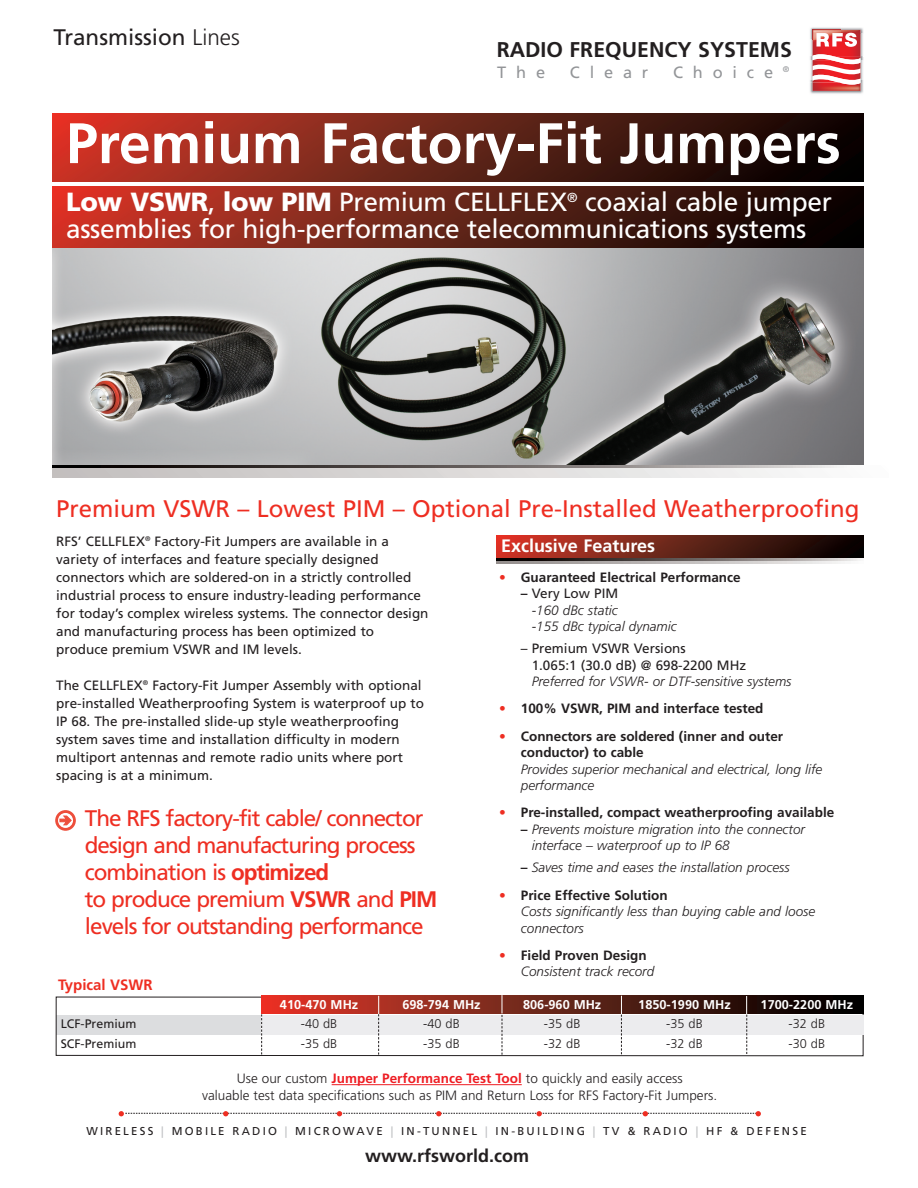
<style>
.page{position:relative;width:918px;height:1188px;background:#fff}
.page>*{position:absolute;margin:0;border:0;box-sizing:border-box;transform-origin:0 0}
.t1{font:700 57px "Frutiger";color:#fff}
.t2{font:26.25px/27px "Frutiger";letter-spacing:-.01em;color:#fff}
.t3{font:24px "Frutiger";color:#ee2e22}
.t4{font:22.5px/27px "Frutiger";letter-spacing:-.045em;color:#ee2e22}
.t5{font:22.5px "Frutiger";color:#231f20}
.t6{font:700 21.3px "Frutiger";color:#231f20}
.t7{font:700 18px "Frutiger";color:#fff}
.t8{font:700 18px "Frutiger";color:#231f20}
.t9{font:16.35px "Frutiger";letter-spacing:.6em;color:#939598}
.t10{font:700 15px "Frutiger";color:#ee2e22}
.t11{font:13.5px/18px "Frutiger";color:#231f20}
.t12{font:italic 300 13.5px/16.5px "Frutiger";color:#231f20}
.t13{font:700 13.5px/16.5px "Frutiger";color:#231f20}
.t14{font:300 13.5px/16.2px "Frutiger";color:#231f20;text-align:center}
.t15{font:700 12.75px "Frutiger";color:#fff}
.t16{font:300 12.75px "Frutiger";color:#231f20}
.t17{font:12.3px "Frutiger";color:#231f20}
.t18{font:11.4px "Frutiger";letter-spacing:.19em;color:#231f20}
.s1{font-weight:300}
.s2{font-weight:900}
.s3{font-weight:700}
.s4{font-weight:400;color:#ee2e22}
.s5{font-weight:700;font-style:normal}
.s6{font-weight:400;font-style:normal}
.s7{font-weight:400;font-style:normal;color:#ee2e22}
.s8{font-weight:700;color:#ee1d23}
.s9{color:#bcbdc0}
</style>
<div class="page">
<div style="left:57px;top:1015px;width:204px;height:20px;background:#dcdddf"></div>
<img style="left:52px;top:248px;width:812px;height:218px">
<svg style="left:119px;top:1111px;width:642px;height:5px"></svg>
<svg style="left:52px;top:114px;width:812px;height:67px;background:#682016"></svg>
<svg style="left:52px;top:467px;width:788px;height:10px;background:#d0cdcd"></svg>
<svg style="left:52px;top:466px;width:788px;height:1px"></svg>
<svg style="left:52px;top:187px;width:812px;height:60px;background:#682016"></svg>
<svg style="left:496px;top:560px;width:364px;height:3px"></svg>
<svg style="left:496px;top:558px;width:364px;height:2px"></svg>
<div style="left:496px;top:535px;width:368px;height:23px;background:linear-gradient(to right,#d33b2a,#000602)"></div>
<div style="left:56px;top:997px;width:808px;height:59px;border:1px solid #231f20"></div>
<svg style="left:55px;top:810px;width:21px;height:21px"></svg>
<div style="left:262px;top:1015px;width:601px;height:20px;background:#ececee"></div>
<div style="left:261px;top:996px;width:603px;height:18px;background:linear-gradient(to right,#df3d2c,#000301)"></div>
<svg style="left:621px;top:996px;width:1px;height:58px"></svg>
<svg style="left:378px;top:996px;width:1px;height:59px"></svg>
<svg style="left:261px;top:1014px;width:1px;height:40px"></svg>
<svg style="left:746px;top:996px;width:1px;height:58px"></svg>
<svg style="left:502px;top:995px;width:1px;height:60px"></svg>
<svg style="left:810px;top:27px;width:54px;height:67px"></svg>
<hr style="left:332px;top:1084px;width:190px;height:1px;background:#ee1d23">
<h3 class="t5" style="left:54px;top:28px;width:188px">Transmission <span class="s1">Lines</span></h3>
<h3 class="t6" style="left:497px;top:41px;width:297px">RADIO FREQUENCY SYSTEMS</h3>
<p class="t9" style="left:497px;top:66px;width:49px">The</p>
<p class="t9" style="left:570px;top:66px;width:80px">Clear</p>
<p class="t9" style="left:673px;top:66px;width:118px">Choice <sup>®</sup></p>
<h1 class="t1" style="left:66px;top:120px;width:776px">Premium Factory-Fit Jumpers</h1>
<h2 class="t2" style="left:66px;top:190px;width:767px"><span class="s2">Low VSWR</span>, <span class="s2">low PIM</span> Premium CELLFLEX<sup>®</sup> coaxial cable jumper assemblies for high-performance telecommunications systems</h2>
<h3 class="t3" style="left:56px;top:499px;width:805px">Premium VSWR – Lowest PIM – Optional Pre-Installed Weatherproofing</h3>
<p class="t11" style="left:56px;top:533px;width:374px">RFS’ CELLFLEX<sup>®</sup> Factory-Fit Jumpers are available in a variety of interfaces and feature specially designed connectors which are soldered-on in a strictly controlled industrial process to ensure industry-leading performance for today’s complex wireless systems. The connector design and manufacturing process has been optimized to produce premium VSWR and IM levels.</p>
<p class="t11" style="left:56px;top:677px;width:369px">The CELLFLEX<sup>®</sup> Factory-Fit Jumper Assembly with optional pre-installed Weatherproofing System is waterproof up to IP 68. The pre-installed slide-up style weatherproofing system saves time and installation difficulty in modern multiport antennas and remote radio units where port spacing is at a minimum.</p>
<h3 class="t4" style="left:85px;top:806px;width:354px">The RFS factory-fit cable/ connector design and manufacturing process combination is <span class="s3">optimized<br></span>to produce premium <span class="s3">VSWR</span> and <span class="s3">PIM </span>levels for outstanding performance</h3>
<p class="t10" style="left:58px;top:979px;width:96px">Typical VSWR</p>
<h3 class="t7" style="left:501px;top:539px;width:156px">Exclusive Features</h3>
<p class="t13" style="left:499px;top:570px;width:243px"><span class="s4">•</span> Guaranteed Electrical Performance</p>
<p class="t12" style="left:532px;top:586px;width:147px;text-indent:-11px"><span class="s5">–</span> <span class="s6">Very Low PIM<br></span>-160 dBc static<br>-155 dBc typical dynamic</p>
<p class="t11" style="left:532px;top:641px;width:216px;line-height:16.5px;text-indent:-11px">– Premium VSWR Versions<br>1.065:1 (30.0 dB) @ 698-2200 MHz</p>
<p class="t12" style="left:532px;top:674px;width:261px">Preferred for VSWR- or DTF-sensitive systems</p>
<p class="t13" style="left:499px;top:701px;width:266px"><span class="s4">•</span> 100% VSWR, PIM and interface tested</p>
<p class="t13" style="left:521px;top:729px;width:264px;text-indent:-22px"><span class="s4">•</span> Connectors are soldered (inner and outer conductor) to cable</p>
<p class="t12" style="left:521px;top:762px;width:303px">Provides superior mechanical and electrical, long life performance</p>
<p class="t13" style="left:499px;top:806px;width:336px"><span class="s4">•</span> Pre-installed, compact weatherproofing available</p>
<p class="t12" style="left:532px;top:822px;width:275px;text-indent:-11px"><span class="s5">–</span> Prevents moisture migration into the connector interface – waterproof up to IP 68</p>
<p class="t12" style="left:521px;top:860px;width:270px"><span class="s5">–</span> Saves time and eases the installation process</p>
<p class="t12" style="left:521px;top:888px;width:296px;text-indent:-22px"><span class="s7">•</span> <span class="s5">Price Effective Solution<br></span>Costs significantly less than buying cable and loose connectors</p>
<p class="t12" style="left:521px;top:948px;width:135px;text-indent:-22px"><span class="s7">•</span> <span class="s5">Field Proven Design<br></span>Consistent track record</p>
<p class="t15" style="left:280px;top:999px;width:80px">410-470 MHz</p>
<p class="t15" style="left:402px;top:999px;width:80px">698-794 MHz</p>
<p class="t15" style="left:523px;top:999px;width:80px">806-960 MHz</p>
<p class="t15" style="left:638px;top:999px;width:94px">1850-1990 MHz</p>
<p class="t15" style="left:761px;top:999px;width:94px">1700-2200 MHz</p>
<p class="t17" style="left:61px;top:1019px;width:77px">LCF-Premium</p>
<p class="t16" style="left:301px;top:1019px;width:38px">-40 dB</p>
<p class="t16" style="left:423px;top:1019px;width:38px">-40 dB</p>
<p class="t16" style="left:544px;top:1019px;width:38px">-35 dB</p>
<p class="t16" style="left:666px;top:1019px;width:38px">-35 dB</p>
<p class="t16" style="left:789px;top:1019px;width:38px">-32 dB</p>
<p class="t17" style="left:61px;top:1039px;width:77px">SCF-Premium</p>
<p class="t16" style="left:301px;top:1038px;width:38px">-35 dB</p>
<p class="t16" style="left:423px;top:1038px;width:38px">-35 dB</p>
<p class="t16" style="left:544px;top:1038px;width:38px">-32 dB</p>
<p class="t16" style="left:666px;top:1038px;width:38px">-32 dB</p>
<p class="t16" style="left:789px;top:1038px;width:38px">-30 dB</p>
<p class="t14" style="left:202px;top:1072px;width:516px">Use our custom <span class="s8">Jumper Performance Test Tool</span> to quickly and easily access<br>valuable test data specifications such as PIM and Return Loss for RFS Factory-Fit Jumpers.</p>
<p class="t18" style="left:86px;top:1126px;width:722px">WIRELESS <span class="s9">|</span> MOBILE RADIO <span class="s9">|</span> MICROWAVE <span class="s9">|</span> IN-TUNNEL <span class="s9">|</span> IN-BUILDING <span class="s9">|</span> TV &amp; RADIO <span class="s9">|</span> HF &amp; DEFENSE</p>
<h3 class="t8" style="left:365px;top:1148px;width:165px">www.rfsworld.com</h3>
</div>
